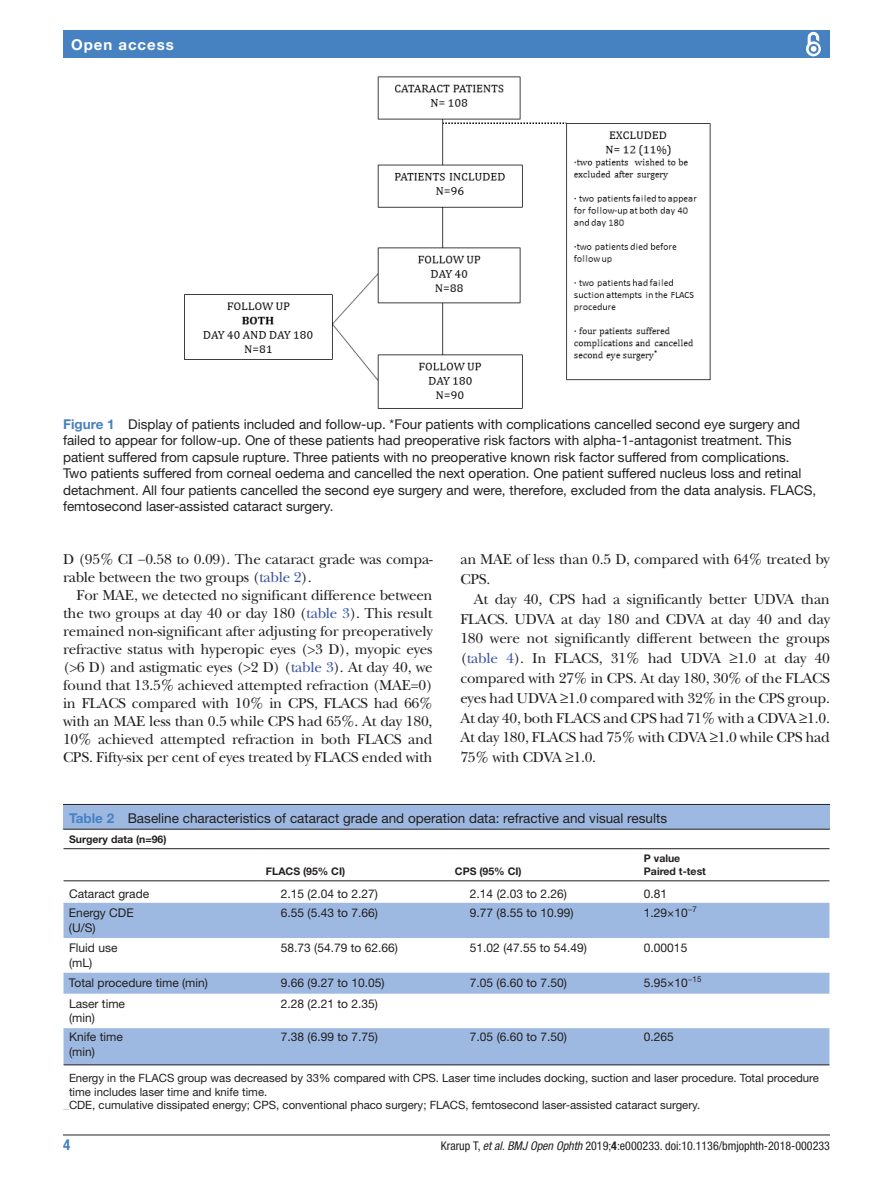
<style>
.page{position:relative;width:893px;height:1191px;background:#fff}
.page>*{position:absolute;margin:0;border:0;box-sizing:border-box;transform-origin:0 0}
.t1{font:15px/18px "New Baskerville";letter-spacing:-.015em;color:#231f20}
.t2{font:700 15px "Helvetica Neue LT Std";letter-spacing:.065em;color:#fff}
.t3{font:700 condensed 15px "Helvetica Neue LT Std";color:#4681c2}
.t4{font:13.5px/16.5px "Helvetica Neue LT Std";color:#231f20}
.t5{font:12px/14.4px "Helvetica Neue LT Std";color:#231f20}
.t6{font:condensed 12px "Helvetica Neue LT Std";color:#231f20}
.t7{font:11.4px/13.6px "Helvetica Neue LT Std";color:#231f20}
.t8{font:700 10.5px/12.6px "Helvetica Neue LT Std";color:#231f20}
.t9{font:7.95px "Helvetica Neue LT Std";color:#231f20}
.s1{font-weight:700;color:#4681c2}
.s2{color:#3853a3}
.s3{font-style:italic}
.s4{font-weight:700}
</style>
<div class="page">
<hr style="left:63px;top:1134px;width:767px;height:1px;background:#231f20">
<div style="left:63px;top:31px;width:767px;height:27px;background:#4681c2"></div>
<svg style="left:806px;top:31px;width:15px;height:26px"></svg>
<div style="left:63px;top:805px;width:767px;height:304px;background:#9db9e1"></div>
<hr style="left:63px;top:804px;width:767px;height:1px;background:#231f20">
<div style="left:64px;top:830px;width:766px;height:279px;background:#fff"></div>
<svg style="left:64px;top:903px;width:766px;height:161px"></svg>
<hr style="left:63px;top:829px;width:197px;height:1px;background:#231f20">
<hr style="left:260px;top:829px;width:189px;height:1px;background:#231f20">
<hr style="left:449px;top:829px;width:189px;height:1px;background:#231f20">
<hr style="left:638px;top:829px;width:192px;height:1px;background:#231f20">
<hr style="left:63px;top:848px;width:197px;height:1px;background:#231f20">
<hr style="left:63px;top:880px;width:197px;height:1px;background:#231f20">
<hr style="left:260px;top:848px;width:189px;height:1px;background:#231f20">
<hr style="left:260px;top:880px;width:189px;height:1px;background:#231f20">
<hr style="left:449px;top:848px;width:189px;height:1px;background:#231f20">
<hr style="left:449px;top:880px;width:189px;height:1px;background:#231f20">
<hr style="left:638px;top:848px;width:192px;height:1px;background:#231f20">
<hr style="left:638px;top:880px;width:192px;height:1px;background:#231f20">
<hr style="left:260px;top:1064px;width:189px;height:1px;background:#231f20">
<hr style="left:449px;top:1064px;width:189px;height:1px;background:#231f20">
<hr style="left:63px;top:1064px;width:197px;height:1px;background:#231f20">
<hr style="left:638px;top:1064px;width:192px;height:1px;background:#231f20">
<svg style="left:63px;top:829px;width:1px;height:19px"></svg>
<hr style="left:63px;top:848px;width:1px;height:32px;background:#fff">
<svg style="left:63px;top:880px;width:1px;height:23px"></svg>
<hr style="left:63px;top:903px;width:1px;height:35px;background:#fff">
<hr style="left:63px;top:938px;width:1px;height:34px;background:#fff">
<svg style="left:63px;top:972px;width:1px;height:21px"></svg>
<hr style="left:63px;top:993px;width:1px;height:35px;background:#fff">
<hr style="left:63px;top:1028px;width:1px;height:36px;background:#fff">
<hr style="left:63px;top:1064px;width:1px;height:45px;background:#fff">
<hr style="left:69px;top:1095px;width:761px;height:1px;background:#fff">
<hr style="left:69px;top:1108px;width:761px;height:2px;background:#fff">
<img style="left:184px;top:76px;width:527px;height:333px">
<p class="t2" style="left:71px;top:35px;width:104px">Open access</p>
<p class="t4" style="left:63px;top:415px;width:755px"><span class="s1">Figure 1</span> Display of patients included and follow-up. *Four patients with complications cancelled second eye surgery and failed to appear for follow-up. One of these patients had preoperative risk factors with alpha-1-antagonist treatment. This patient suffered from capsule rupture. Three patients with no preoperative known risk factor suffered from complications.<br>Two patients suffered from corneal oedema and cancelled the next operation. One patient suffered nucleus loss and retinal detachment. All four patients cancelled the second eye surgery and were, therefore, excluded from the data analysis. FLACS, femtosecond laser-assisted cataract surgery.</p>
<p class="t1" style="left:63px;top:550px;width:371px">D (95% CI −0.58 to 0.09). The cataract grade was compa&shy;rable between the two groups (<span class="s2">table 2</span>).</p>
<p class="t1" style="left:63px;top:586px;width:371px;text-align:justify;text-indent:14px">For MAE, we detected no significant difference between the two groups at day 40 or day 180 (<span class="s2">table 3</span>). This result remained non-significant after adjusting for preoperatively refractive status with hyperopic eyes (&gt;3 D), myopic eyes (&gt;6 D) and astigmatic eyes (&gt;2 D) (<span class="s2">table 3</span>). At day 40, we found that 13.5% achieved attempted refraction (MAE=0) in FLACS compared with 10% in CPS, FLACS had 66% with an MAE less than 0.5 while CPS had 65%. At day 180, 10% achieved attempted refraction in both FLACS and CPS. Fifty-six per cent of eyes treated by FLACS ended with</p>
<p class="t1" style="left:460px;top:549px;width:371px;line-height:19.8px">an MAE of less than 0.5 D, compared with 64% treated by<br>CPS.</p>
<p class="t1" style="left:460px;top:589px;width:371px;line-height:19.8px;text-align:justify;text-indent:14px">At day 40, CPS had a significantly better UDVA than FLACS. UDVA at day 180 and CDVA at day 40 and day 180 were not significantly different between the groups (<span class="s2">table 4</span>). In FLACS, 31% had UDVA ≥1.0 at day 40 compared with 27% in CPS. At day 180, 30% of the FLACS eyes had UDVA ≥1.0 compared with 32% in the CPS group.<br>At day 40, both FLACS and CPS had 71% with a CDVA ≥1.0.<br>At day 180, FLACS had 75% with CDVA ≥1.0 while CPS had 75% with CDVA ≥1.0.</p>
<p class="t4" style="left:69px;top:809px;width:600px"><span class="s1">Table 2</span> Baseline characteristics of cataract grade and operation data: refractive and visual results</p>
<p class="t8" style="left:69px;top:832px;width:99px">Surgery data (n=96)</p>
<p class="t8" style="left:266px;top:864px;width:81px">FLACS (95% CI)</p>
<p class="t8" style="left:455px;top:864px;width:68px">CPS (95% CI)</p>
<p class="t8" style="left:644px;top:852px;width:64px">P value<br>Paired t-test</p>
<p class="t5" style="left:69px;top:886px;width:82px">Cataract grade</p>
<p class="t5" style="left:281px;top:886px;width:98px">2.15 (2.04 to 2.27)</p>
<p class="t5" style="left:470px;top:886px;width:98px">2.14 (2.03 to 2.26)</p>
<p class="t5" style="left:644px;top:886px;width:25px">0.81</p>
<p class="t5" style="left:69px;top:905px;width:66px">Energy CDE (U/S)</p>
<p class="t5" style="left:281px;top:905px;width:98px">6.55 (5.43 to 7.66)</p>
<p class="t5" style="left:470px;top:905px;width:105px">9.77 (8.55 to 10.99)</p>
<p class="t5" style="left:644px;top:905px;width:45px">1.29×10</p>
<p class="t9" style="left:688px;top:904px;width:11px">−7</p>
<p class="t5" style="left:69px;top:940px;width:50px">Fluid use (mL)</p>
<p class="t5" style="left:281px;top:940px;width:118px">58.73 (54.79 to 62.66)</p>
<p class="t5" style="left:470px;top:940px;width:118px">51.02 (47.55 to 54.49)</p>
<p class="t5" style="left:644px;top:940px;width:45px">0.00015</p>
<p class="t5" style="left:69px;top:975px;width:140px">Total procedure time (min)</p>
<p class="t5" style="left:281px;top:975px;width:105px">9.66 (9.27 to 10.05)</p>
<p class="t5" style="left:470px;top:975px;width:98px">7.05 (6.60 to 7.50)</p>
<p class="t5" style="left:644px;top:975px;width:59px">5.95×10<sup>−15</sup></p>
<p class="t5" style="left:69px;top:996px;width:58px">Laser time (min)</p>
<p class="t5" style="left:281px;top:996px;width:98px">2.28 (2.21 to 2.35)</p>
<p class="t5" style="left:69px;top:1029px;width:55px">Knife time (min)</p>
<p class="t5" style="left:281px;top:1029px;width:98px">7.38 (6.99 to 7.75)</p>
<p class="t5" style="left:470px;top:1029px;width:98px">7.05 (6.60 to 7.50)</p>
<p class="t5" style="left:644px;top:1029px;width:32px">0.265</p>
<p class="t7" style="left:69px;top:1071px;width:751px">Energy in the FLACS group was decreased by 33% compared with CPS. Laser time includes docking, suction and laser procedure. Total procedure time includes laser time and knife time.<br>CDE, cumulative dissipated energy; CPS, conventional phaco surgery; FLACS, femtosecond laser-assisted cataract surgery.</p>
<p class="t3" style="left:63px;top:1135px;width:9px">4</p>
<p class="t6" style="left:441px;top:1138px;width:391px">Krarup T, <span class="s3">et al</span>. <span class="s3">BMJ Open Ophth</span> 2019;<span class="s4">4</span>:e000233. doi:10.1136/bmjophth-2018-000233</p>
</div>
